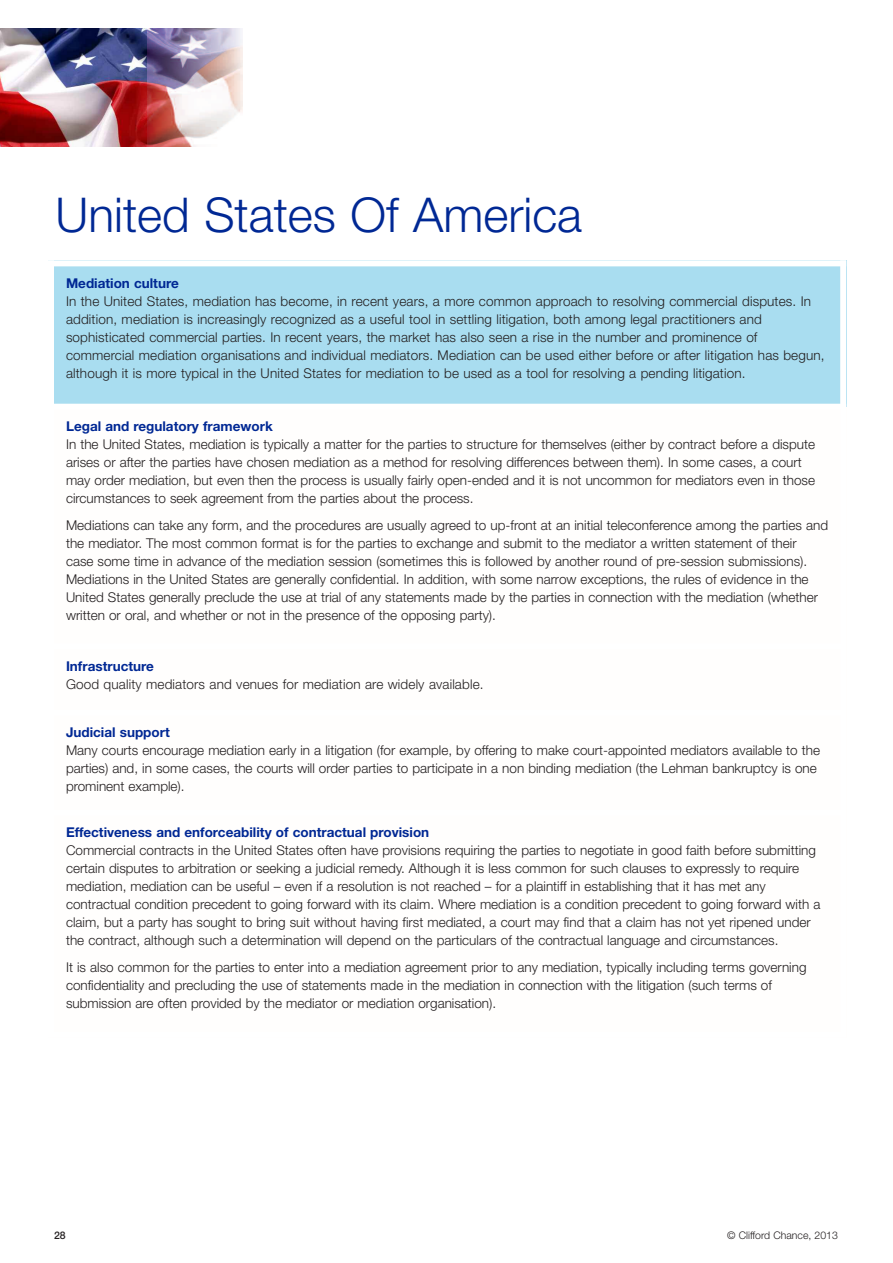
<style>
.page{position:relative;width:893px;height:1263px;background:#fff}
.page>*{position:absolute;margin:0;border:0;box-sizing:border-box;transform-origin:0 0}
.t1{font:300 48px "Helvetica Neue LT";color:#002894}
.t2{font:300 13.5px/18px "Helvetica Neue LT";color:#231f20}
.t3{font:700 13.5px "Helvetica Neue LT";color:#002894}
.t4{font:300 10.5px "Helvetica Neue LT";color:#231f20}
.t5{font:500 10.5px "Helvetica Neue LT";color:#231f20}
</style>
<div class="page">
<div style="left:48px;top:260px;width:798px;height:147px;background:#a9ddf0"></div>
<div style="left:48px;top:260px;width:6px;height:778px;background:#fff"></div>
<div style="left:840px;top:260px;width:6px;height:778px;background:#fff"></div>
<div style="left:48px;top:260px;width:798px;height:6px;background:#fff"></div>
<div style="left:48px;top:404px;width:798px;height:6px;background:#fff"></div>
<img style="left:0;top:29px;width:147px;height:118px">
<img style="left:148px;top:28px;width:95px;height:84px">
<img style="left:147px;top:29px;width:95px;height:118px">
<h1 class="t1" style="left:56px;top:198px;width:528px">United States Of America</h1>
<p class="t3" style="left:66px;top:278px;width:114px">Mediation culture</p>
<p class="t2" style="left:66px;top:293px;width:760px">In the United States, mediation has become, in recent years, a more common approach to resolving commercial disputes. In addition, mediation is increasingly recognized as a useful tool in settling litigation, both among legal practitioners and sophisticated commercial parties. In recent years, the market has also seen a rise in the number and prominence of commercial mediation organisations and individual mediators. Mediation can be used either before or after litigation has begun, although it is more typical in the United States for mediation to be used as a tool for resolving a pending litigation.</p>
<p class="t3" style="left:66px;top:422px;width:208px">Legal and regulatory framework</p>
<p class="t2" style="left:66px;top:437px;width:751px">In the United States, mediation is typically a matter for the parties to structure for themselves (either by contract before a dispute arises or after the parties have chosen mediation as a method for resolving differences between them). In some cases, a court may order mediation, but even then the process is usually fairly open-ended and it is not uncommon for mediators even in those circumstances to seek agreement from the parties about the process.</p>
<p class="t2" style="left:66px;top:517px;width:764px">Mediations can take any form, and the procedures are usually agreed to up-front at an initial teleconference among the parties and the mediator. The most common format is for the parties to exchange and submit to the mediator a written statement of their<br>case some time in advance of the mediation session (sometimes this is followed by another round of pre-session submissions).<br>Mediations in the United States are generally confidential. In addition, with some narrow exceptions, the rules of evidence in the United States generally preclude the use at trial of any statements made by the parties in connection with the mediation (whether written or oral, and whether or not in the presence of the opposing party).</p>
<p class="t3" style="left:66px;top:661px;width:89px">Infrastructure</p>
<p class="t2" style="left:66px;top:676px;width:419px">Good quality mediators and venues for mediation are widely available.</p>
<p class="t3" style="left:66px;top:728px;width:105px">Judicial support</p>
<p class="t2" style="left:66px;top:743px;width:755px">Many courts encourage mediation early in a litigation (for example, by offering to make court-appointed mediators available to the parties) and, in some cases, the courts will order parties to participate in a non binding mediation (the Lehman bankruptcy is one prominent example).</p>
<p class="t3" style="left:66px;top:828px;width:365px">Effectiveness and enforceability of contractual provision</p>
<p class="t2" style="left:66px;top:843px;width:756px">Commercial contracts in the United States often have provisions requiring the parties to negotiate in good faith before submitting certain disputes to arbitration or seeking a judicial remedy. Although it is less common for such clauses to expressly to require mediation, mediation can be useful – even if a resolution is not reached – for a plaintiff in establishing that it has met any contractual condition precedent to going forward with its claim. Where mediation is a condition precedent to going forward with a claim, but a party has sought to bring suit without having first mediated, a court may find that a claim has not yet ripened under the contract, although such a determination will depend on the particulars of the contractual language and circumstances.</p>
<p class="t2" style="left:66px;top:959px;width:742px">It is also common for the parties to enter into a mediation agreement prior to any mediation, typically including terms governing confidentiality and precluding the use of statements made in the mediation in connection with the litigation (such terms of submission are often provided by the mediator or mediation organisation).</p>
<p class="t5" style="left:54px;top:1231px;width:13px">28</p>
<p class="t4" style="left:727px;top:1231px;width:112px">© Clifford Chance, 2013</p>
</div>
